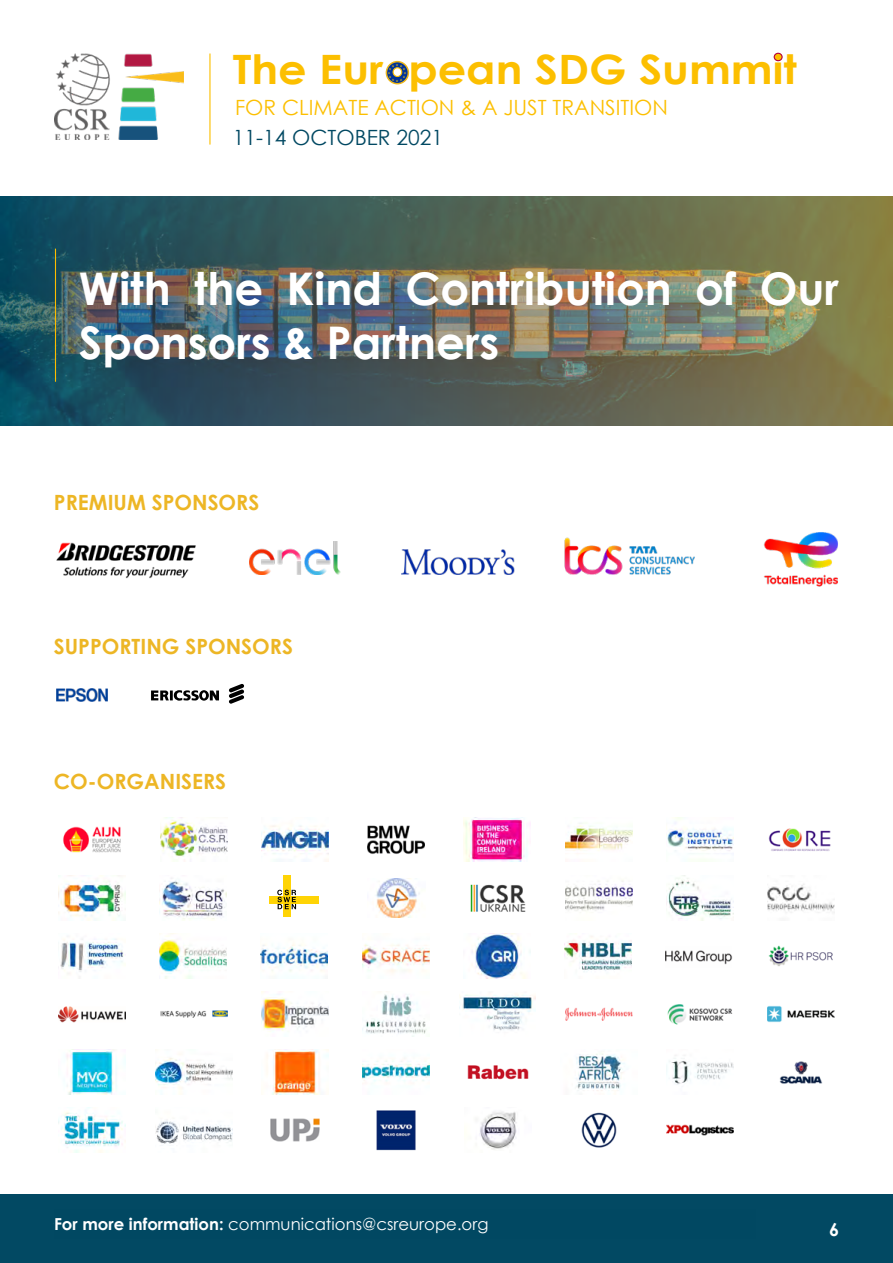
<style>
.page{position:relative;width:893px;height:1263px;background:#fff}
.page>*{position:absolute;margin:0;border:0;box-sizing:border-box;transform-origin:0 0}
.t1{font:700 45px/54px "Century Gothic";color:#fff}
.t2{font:700 40.5px "Century Gothic";color:#fcbf00;scale:1.1 1}
.t3{font:700 21px "Century Gothic";color:#edb625}
.t4{font:21px "Century Gothic";color:#fcbf00}
.t5{font:21px "Century Gothic";color:#014862}
.t6{font:700 18px "Century Gothic";color:#fff}
.t7{font:16.5px "Century Gothic";color:#fff}
.t8{font:13.5px "Century Gothic";color:#fff}
.s1{font-weight:700}
</style>
<div class="page">
<img style="left:54px;top:54px;width:129px;height:85px">
<hr style="left:209px;top:54px;width:2px;height:91px;background:#fcbf00">
<img style="left:386px;top:62px;width:22px;height:22px;border-radius:11px">
<div style="left:386px;top:61px;width:23px;height:23px;border:2px solid #edb618;border-radius:50%"></div>
<div style="left:393px;top:68px;width:9px;height:8px;background:#fff;border-radius:50%"></div>
<div style="left:392px;top:67px;width:10px;height:10px;border:1px solid #fcbf00;border-radius:50%"></div>
<div style="left:774px;top:53px;width:8px;height:8px;background:#fcbf00;border-radius:50%"></div>
<div style="left:774px;top:53px;width:9px;height:8px;border:1px solid #b6003b;border-radius:50%"></div>
<div style="left:0;top:1195px;width:893px;height:68px;background:#024963"></div>
<img style="left:63px;top:826px;width:58px;height:27px">
<img style="left:666px;top:817px;width:67px;height:45px">
<img style="left:666px;top:950px;width:67px;height:15px">
<img style="left:667px;top:1004px;width:66px;height:21px">
<img style="left:779px;top:1061px;width:44px;height:23px">
<img style="left:565px;top:880px;width:67px;height:31px">
<img style="left:160px;top:817px;width:67px;height:45px">
<img style="left:768px;top:828px;width:63px;height:23px">
<img style="left:565px;top:936px;width:67px;height:36px">
<img style="left:66px;top:1051px;width:60px;height:43px">
<img style="left:61px;top:1108px;width:65px;height:44px">
<img style="left:464px;top:817px;width:67px;height:45px">
<img style="left:60px;top:939px;width:66px;height:35px">
<img style="left:768px;top:945px;width:65px;height:21px">
<img style="left:768px;top:1006px;width:67px;height:17px">
<img style="left:156px;top:1120px;width:76px;height:24px">
<img style="left:368px;top:825px;width:56px;height:29px">
<img style="left:667px;top:875px;width:67px;height:45px">
<img style="left:59px;top:1006px;width:67px;height:17px">
<img style="left:156px;top:1058px;width:76px;height:36px">
<img style="left:270px;top:1118px;width:50px;height:24px">
<img style="left:565px;top:823px;width:67px;height:28px">
<img style="left:768px;top:884px;width:67px;height:29px">
<img style="left:160px;top:1010px;width:67px;height:8px">
<img style="left:266px;top:1050px;width:63px;height:44px">
<img style="left:376px;top:1110px;width:40px;height:41px">
<img style="left:60px;top:875px;width:66px;height:45px">
<img style="left:159px;top:933px;width:67px;height:45px">
<img style="left:365px;top:994px;width:62px;height:40px">
<img style="left:363px;top:1060px;width:67px;height:22px">
<img style="left:480px;top:1111px;width:37px;height:39px">
<img style="left:162px;top:878px;width:65px;height:42px">
<img style="left:261px;top:943px;width:67px;height:29px">
<img style="left:459px;top:994px;width:77px;height:37px">
<img style="left:576px;top:1053px;width:49px;height:38px">
<img style="left:581px;top:1112px;width:36px;height:36px">
<img style="left:376px;top:878px;width:44px;height:39px">
<img style="left:472px;top:933px;width:54px;height:45px">
<img style="left:262px;top:991px;width:67px;height:41px">
<img style="left:467px;top:1065px;width:62px;height:15px">
<img style="left:667px;top:1124px;width:66px;height:12px">
<div style="left:283px;top:875px;width:7px;height:42px;background:#ffd405"></div>
<div style="left:269px;top:896px;width:50px;height:7px;background:#ffd405"></div>
<svg style="left:277px;top:890px;width:19px;height:19px"></svg>
<img style="left:470px;top:884px;width:56px;height:28px">
<img style="left:362px;top:944px;width:67px;height:29px">
<img style="left:565px;top:1007px;width:67px;height:14px">
<img style="left:666px;top:1055px;width:67px;height:30px">
<img style="left:261px;top:825px;width:67px;height:37px">
<img style="left:0;top:197px;width:893px;height:228px">
<hr style="left:55px;top:249px;width:1px;height:133px;background:#fcbc00">
<img style="left:56px;top:542px;width:140px;height:37px">
<img style="left:56px;top:688px;width:52px;height:13px">
<img style="left:249px;top:541px;width:91px;height:33px">
<svg style="left:151px;top:684px;width:93px;height:20px"></svg>
<img style="left:401px;top:550px;width:113px;height:24px">
<img style="left:564px;top:537px;width:131px;height:38px">
<img style="left:763px;top:532px;width:75px;height:55px">
<p class="t2" style="left:233px;top:38px;width:514px">The Eur pean SDG Summit</p>
<p class="t5" style="left:233px;top:122px;width:212px">11-14 OCTOBER 2021</p>
<p class="t4" style="left:235px;top:93px;width:434px">FOR CLIMATE ACTION &amp; A JUST TRANSITION</p>
<p class="t1" style="left:79px;top:260px;width:761px">With the Kind Contribution of Our<br>Sponsors &amp; Partners</p>
<p class="t3" style="left:54px;top:487px;width:207px">PREMIUM SPONSORS</p>
<p class="t3" style="left:54px;top:630px;width:240px">SUPPORTING SPONSORS</p>
<p class="t3" style="left:54px;top:765px;width:174px">CO-ORGANISERS</p>
<p class="t7" style="left:54px;top:1213px;width:436px"><span class="s1">For more information:</span> communications@csreurope.org</p>
<p class="t8" style="left:54px;top:1219px;width:286px">The European SDG Summit 2021 in Numbers</p>
<p class="t6" style="left:829px;top:1216px;width:12px">6</p>
</div>
